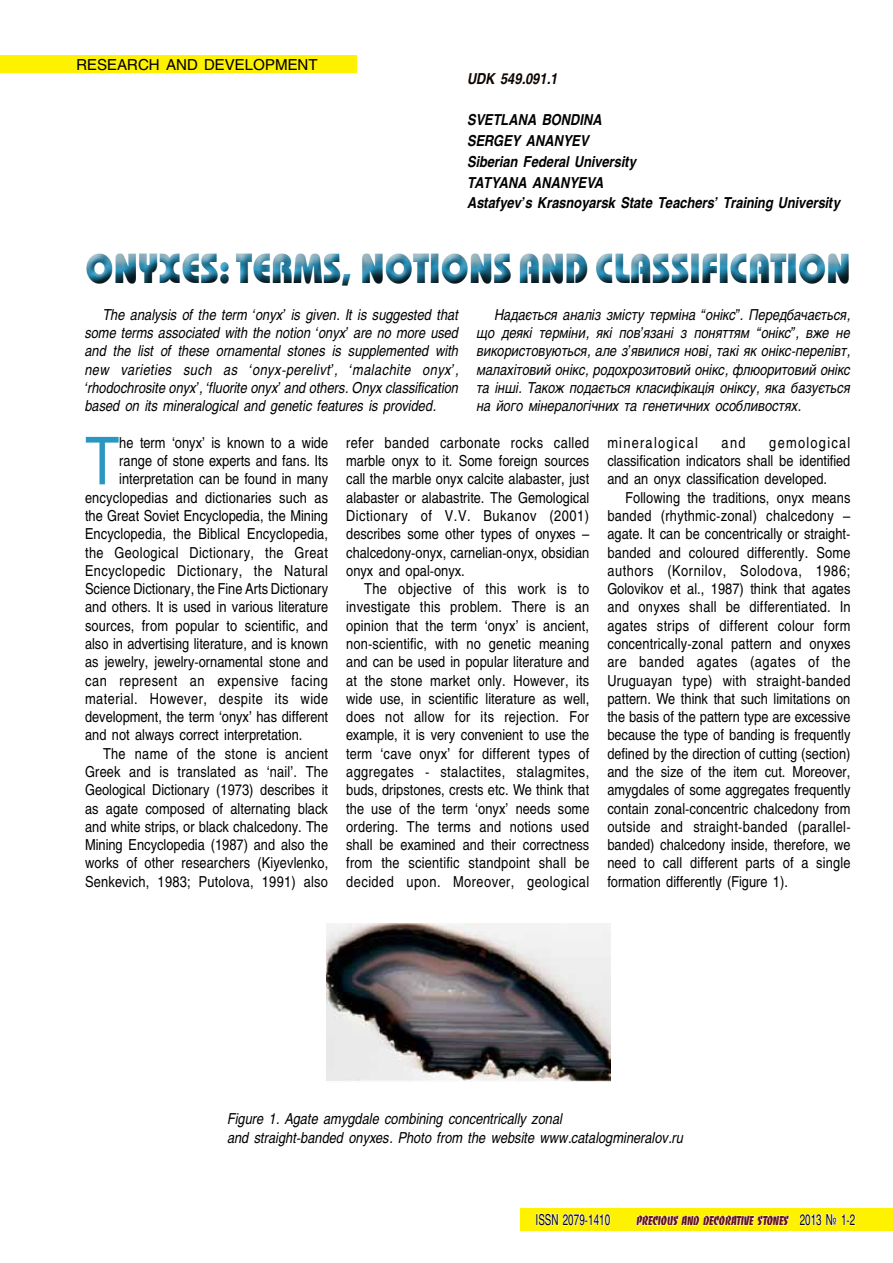
<style>
.page{position:relative;width:893px;height:1263px;background:#fff}
.page>*{position:absolute;margin:0;border:0;box-sizing:border-box;transform-origin:0 0}
.t1{font:65.4px "Helios";color:#2a97c2;scale:.85 1}
.t2{font:42px "Bauhaus Heavy CTT";color:#2a97c2;scale:.85 1}
.t3{font:15px/18.3px "Helios";color:#000;text-align:justify;scale:.85 1}
.t4{font:italic 15px/18.3px "Helios";color:#000;text-align:justify;scale:.85 1}
.t5{font:italic 700 15px/20.7px "Helios";color:#000;scale:.85 1}
.t6{font:15px "Helios";letter-spacing:.035em;color:#000;scale:.85 1}
.t7{font:15px "Helios";letter-spacing:.03em;color:#000;scale:.85 1}
.t8{font:15px "Helios";letter-spacing:.04em;color:#000;scale:.85 1}
.t9{font:15px "Helios";letter-spacing:.02em;color:#000;scale:.85 1}
.t10{font:15px "Helios";color:#000}
.t11{font:15px "Helios";letter-spacing:.1em;color:#000;scale:.85 1}
.t12{font:15px "Helios";color:#000;scale:.65 1}
.t13{font:italic 700 15px "Helios";color:#0d0404;scale:.85 1}
.t14{font:13.5px "Banco Heavy C";color:#671316;scale:.8 1}
.s1{font-family:"Helios";font-size:15px;color:#000}
</style>
<div class="page">
<div style="left:521px;top:1208px;width:372px;height:22px;background:#fff200"></div>
<div style="left:82px;top:247px;width:778px;height:47px;background:#000;opacity:.75"></div>
<img style="left:326px;top:923px;width:284px;height:159px">
<div style="left:0;top:55px;width:357px;height:17px;background:#fff200"></div>
<svg style="left:537px;top:1213px;width:74px;height:13px"></svg>
<svg style="left:636px;top:1214px;width:154px;height:12px"></svg>
<svg style="left:799px;top:1213px;width:57px;height:13px"></svg>
<p class="t10" style="left:77px;top:55px;width:243px">RESEARCH AND DEVELOPMENT</p>
<p class="t13" style="left:468px;top:70px;width:108px">UDK 549.091.1</p>
<p class="t5" style="left:468px;top:110px;width:440px">SVETLANA BONDINA<br>SERGEY ANANYEV<br>Siberian Federal University<br>TATYANA ANANYEVA<br>Astafyev’s Krasnoyarsk State Teachers’ Training University</p>
<h2 class="t2" style="left:85px;top:244px;width:902px">ONYXES: TERMS, NOTIONS AND CLASSIFICATION</h2>
<p class="t4" style="left:85px;top:305px;width:441px;text-indent:18px">The analysis of the term ‘onyx’ is given. It is suggested that some terms associated with the notion ‘onyx’ are no more used and the list of these ornamental stones is supplemented with new varieties such as ‘onyx-perelivt’, ‘malachite onyx’, ‘rhodochrosite onyx’, ‘fluorite onyx’ and others. Onyx classification based on its mineralogical and genetic features is provided.</p>
<p class="t4" style="left:477px;top:305px;width:441px;text-indent:18px">Надається аналіз змісту терміна “онікс”. Передбачається, що деякі терміни, які пов’язані з поняттям “онікс”, вже не використовуються, але з’явилися нові, такі як онікс-перелівт, малахітовий онікс, родохрозитовий онікс, флюоритовий онікс та інші. Також подається класифікація оніксу, яка базується на його мінералогічних та генетичних особливостях.</p>
<h1 class="t1" style="left:85px;top:422px;width:42px">T</h1>
<p class="t3" style="left:119px;top:433px;width:247px">he term ‘onyx’ is known to a wide</p>
<p class="t3" style="left:346px;top:433px;width:288px">refer banded carbonate rocks called marble onyx to it. Some foreign sources call the marble onyx calcite alabaster, just alabaster or alabastrite. The Gemological Dictionary of V.V. Bukanov (2001) describes some other types of onyxes – chalcedony-onyx, carnelian-onyx, obsidian onyx and opal-onyx.</p>
<p class="t3" style="left:346px;top:579px;width:288px;text-indent:18px">The objective of this work is to investigate this problem. There is an opinion that the term ‘onyx’ is ancient, non-scientific, with no genetic meaning and can be used in popular literature and at the stone market only. However, its wide use, in scientific literature as well, does not allow for its rejection. For example, it is very convenient to use the term ‘cave onyx’ for different types of aggregates - stalactites, stalagmites, buds, dripstones, crests etc. We think that the use of the term ‘onyx’ needs some ordering. The terms and notions used shall be examined and their correctness from the scientific standpoint shall be decided upon. Moreover, geological</p>
<p class="t3" style="left:607px;top:433px;width:288px;text-indent:162px">gemological classification indicators shall be identified and an onyx classification developed.</p>
<p class="t3" style="left:607px;top:488px;width:288px;text-indent:18px">Following the traditions, onyx means banded (rhythmic-zonal) chalcedony – agate. It can be concentrically or straight&shy;banded and coloured differently. Some authors (Kornilov, Solodova, 1986; Golovikov et al., 1987) think that agates and onyxes shall be differentiated. In agates strips of different colour form concentrically-zonal pattern and onyxes are banded agates (agates of the Uruguayan type) with straight-banded pattern. We think that such limitations on the basis of the pattern type are excessive because the type of banding is frequently defined by the direction of cutting (section) and the size of the item cut. Moreover, amygdales of some aggregates frequently contain zonal-concentric chalcedony from outside and straight-banded (parallel&shy;banded) chalcedony inside, therefore, we need to call different parts of a single formation differently (Figure 1).</p>
<p class="t11" style="left:607px;top:434px;width:108px">mineralogical</p>
<p class="t3" style="left:722px;top:433px;width:30px">and</p>
<p class="t3" style="left:119px;top:451px;width:247px">range of stone experts and fans. Its</p>
<p class="t3" style="left:119px;top:470px;width:247px">interpretation can be found in many</p>
<p class="t3" style="left:85px;top:488px;width:288px">encyclopedias and dictionaries such as</p>
<p class="t3" style="left:85px;top:506px;width:287px">the Great Soviet Encyclopedia, the Mining</p>
<p class="t3" style="left:85px;top:525px;width:287px">Encyclopedia, the Biblical Encyclopedia,</p>
<p class="t7" style="left:85px;top:543px;width:287px">the Geological Dictionary, the Great</p>
<p class="t6" style="left:85px;top:561px;width:287px">Encyclopedic Dictionary, the Natural</p>
<p class="t3" style="left:85px;top:579px;width:288px">Science Dictionary, the Fine Arts Dictionary</p>
<p class="t3" style="left:85px;top:598px;width:288px">and others. It is used in various literature</p>
<p class="t3" style="left:85px;top:616px;width:288px">sources, from popular to scientific, and</p>
<p class="t3" style="left:85px;top:634px;width:288px">also in advertising literature, and is known</p>
<p class="t3" style="left:85px;top:653px;width:288px">as jewelry, jewelry-ornamental stone and</p>
<p class="t8" style="left:85px;top:671px;width:287px">can represent an expensive facing</p>
<p class="t6" style="left:85px;top:689px;width:288px">material. However, despite its wide</p>
<p class="t3" style="left:85px;top:707px;width:287px">development, the term ‘onyx’ has different</p>
<p class="t3" style="left:85px;top:726px;width:257px">and not always correct interpretation.</p>
<p class="t9" style="left:103px;top:744px;width:266px">The name of the stone is ancient</p>
<p class="t3" style="left:85px;top:762px;width:287px">Greek and is translated as ‘nail’. The</p>
<p class="t3" style="left:85px;top:781px;width:288px">Geological Dictionary (1973) describes it</p>
<p class="t3" style="left:85px;top:799px;width:287px">as agate composed of alternating black</p>
<p class="t3" style="left:85px;top:817px;width:287px">and white strips, or black chalcedony. The</p>
<p class="t3" style="left:85px;top:835px;width:288px">Mining Encyclopedia (1987) and also the</p>
<p class="t3" style="left:85px;top:854px;width:288px">works of other researchers (Kiyevlenko,</p>
<p class="t3" style="left:85px;top:872px;width:287px">Senkevich, 1983; Putolova, 1991) also</p>
<p class="t4" style="left:228px;top:1110px;width:538px">Figure 1. Agate amygdale combining concentrically zonal<br>and straight-banded onyxes. Photo from the website www.сatalogmineralov.ru</p>
<p class="t12" style="left:536px;top:1210px;width:116px">ISSN 2079-1410</p>
<p class="t14" style="left:636px;top:1212px;width:275px">PRECIOUS AND DECORATIVE STONES <span class="s1">2013 № 1-2</span></p>
</div>
